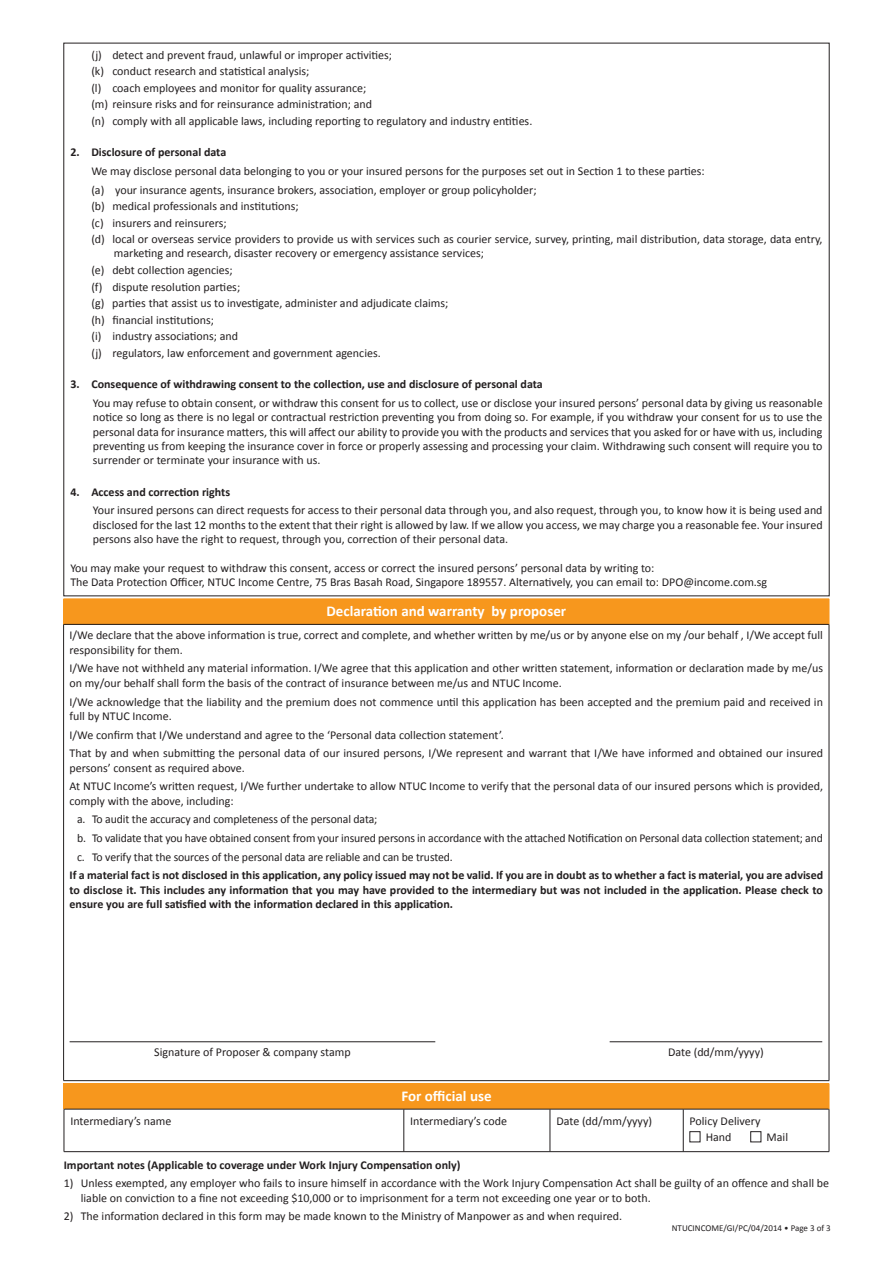
<style>
.page{position:relative;width:893px;height:1263px;background:#fff}
.page>*{position:absolute;margin:0;border:0;box-sizing:border-box;transform-origin:0 0}
.t1{font:700 15px "Calibri";color:#fff}
.t2{font:12px/16.5px "Calibri";color:#231f20}
.t3{font:700 12px/14.4px "Calibri";color:#231f20;text-align:justify}
.t4{font:9px "Calibri";color:#231f20}
</style>
<div class="page">
<div style="left:64px;top:1083px;width:765px;height:26px;background:#f7971d"></div>
<hr style="left:64px;top:1109px;width:340px;height:1px;background:#231f20">
<hr style="left:64px;top:1109px;width:1px;height:42px;background:#231f20">
<hr style="left:404px;top:1109px;width:146px;height:1px;background:#231f20">
<hr style="left:404px;top:1109px;width:1px;height:42px;background:#231f20">
<hr style="left:550px;top:1109px;width:133px;height:1px;background:#231f20">
<hr style="left:550px;top:1109px;width:1px;height:42px;background:#231f20">
<hr style="left:683px;top:1109px;width:146px;height:1px;background:#231f20">
<hr style="left:683px;top:1109px;width:1px;height:42px;background:#231f20">
<hr style="left:829px;top:1109px;width:1px;height:42px;background:#231f20">
<hr style="left:64px;top:1151px;width:765px;height:1px;background:#231f20">
<svg style="left:829px;top:1084px;width:1px;height:25px"></svg>
<div style="left:690px;top:1131px;width:10px;height:11px;border:1px solid #231f20"></div>
<div style="left:750px;top:1131px;width:11px;height:11px;border:1px solid #231f20"></div>
<div style="left:64px;top:599px;width:765px;height:25px;background:#f7971d"></div>
<hr style="left:63px;top:624px;width:1px;height:456px;background:#231f20">
<hr style="left:829px;top:624px;width:1px;height:456px;background:#231f20">
<hr style="left:63px;top:1080px;width:766px;height:1px;background:#231f20">
<hr style="left:63px;top:624px;width:766px;height:1px;background:#231f20">
<svg style="left:63px;top:600px;width:1px;height:24px"></svg>
<hr style="left:63px;top:599px;width:766px;height:1px;background:#f7971d">
<svg style="left:829px;top:599px;width:1px;height:25px"></svg>
<hr style="left:70px;top:1041px;width:365px;height:1px;background:#231f20">
<hr style="left:610px;top:1041px;width:212px;height:1px;background:#231f20">
<p class="t2" style="left:91px;top:46px;width:442px">(j) detect and prevent fraud, unlawful or improper activities;<br>(k) conduct research and statistical analysis;<br>(l) coach employees and monitor for quality assurance;<br>(m) reinsure risks and for reinsurance administration; and<br>(n) comply with all applicable laws, including reporting to regulatory and industry entities.</p>
<p class="t3" style="left:70px;top:145px;width:157px">2. Disclosure of personal data</p>
<p class="t2" style="left:91px;top:161px;width:615px;line-height:18.6px">We may disclose personal data belonging to you or your insured persons for the purposes set out in Section 1 to these parties: (a) your insurance agents, insurance brokers, association, employer or group policyholder;</p>
<p class="t2" style="left:91px;top:198px;width:733px">(b) medical professionals and institutions;<br>(c) insurers and reinsurers;<br>(d) local or overseas service providers to provide us with services such as courier service, survey, printing, mail distribution, data storage, data entry,</p>
<p class="t2" style="left:91px;top:245px;width:394px;text-indent:23px">marketing and research, disaster recovery or emergency assistance services; (e) debt collection agencies;<br>(f) dispute resolution parties;<br>(g) parties that assist us to investigate, administer and adjudicate claims;<br>(h) financial institutions;<br>(i) industry associations; and<br>(j) regulators, law enforcement and government agencies.</p>
<p class="t3" style="left:70px;top:377px;width:474px">3. Consequence of withdrawing consent to the collection, use and disclosure of personal data</p>
<p class="t2" style="left:93px;top:395px;width:731px;line-height:14.4px;text-align:justify">You may refuse to obtain consent, or withdraw this consent for us to collect, use or disclose your insured persons’ personal data by giving us reasonable notice so long as there is no legal or contractual restriction preventing you from doing so. For example, if you withdraw your consent for us to use the personal data for insurance matters, this will affect our ability to provide you with the products and services that you asked for or have with us, including preventing us from keeping the insurance cover in force or properly assessing and processing your claim. Withdrawing such consent will require you to surrender or terminate your insurance with us.</p>
<p class="t3" style="left:70px;top:484px;width:161px">4. Access and correction rights</p>
<p class="t2" style="left:93px;top:503px;width:731px;line-height:14.4px;text-align:justify">Your insured persons can direct requests for access to their personal data through you, and also request, through you, to know how it is being used and disclosed for the last 12 months to the extent that their right is allowed by law. If we allow you access, we may charge you a reasonable fee. Your insured persons also have the right to request, through you, correction of their personal data.</p>
<p class="t2" style="left:70px;top:561px;width:698px;line-height:14.4px">You may make your request to withdraw this consent, access or correct the insured persons’ personal data by writing to:<br>The Data Protection Officer, NTUC Income Centre, 75 Bras Basah Road, Singapore 189557. Alternatively, you can email to: DPO@income.com.sg</p>
<p class="t1" style="left:326px;top:602px;width:241px">Declaration and warranty by proposer</p>
<p class="t2" style="left:70px;top:628px;width:755px;line-height:14.4px">I/We declare that the above information is true, correct and complete, and whether written by me/us or by anyone else on my /our behalf , I/We accept full responsibility for them.</p>
<p class="t2" style="left:70px;top:661px;width:755px;line-height:14.4px">I/We have not withheld any material information. I/We agree that this application and other written statement, information or declaration made by me/us on my/our behalf shall form the basis of the contract of insurance between me/us and NTUC Income.</p>
<p class="t2" style="left:70px;top:694px;width:755px;line-height:14.4px">I/We acknowledge that the liability and the premium does not commence until this application has been accepted and the premium paid and received in full by NTUC Income.</p>
<p class="t2" style="left:70px;top:725px;width:755px;line-height:18.6px">I/We confirm that I/We understand and agree to the ‘Personal data collection statement’.<br>That by and when submitting the personal data of our insured persons, I/We represent and warrant that I/We have informed and obtained our insured</p>
<p class="t2" style="left:70px;top:758px;width:755px;line-height:18.6px">persons’ consent as required above.<br>At NTUC Income’s written request, I/We further undertake to allow NTUC Income to verify that the personal data of our insured persons which is provided,</p>
<p class="t2" style="left:77px;top:791px;width:747px;line-height:18.6px;text-indent:-7px">comply with the above, including:<br>a. To audit the accuracy and completeness of the personal data;<br>b. To validate that you have obtained consent from your insured persons in accordance with the attached Notification on Personal data collection statement; and c. To verify that the sources of the personal data are reliable and can be trusted.</p>
<p class="t3" style="left:70px;top:868px;width:755px">If a material fact is not disclosed in this application, any policy issued may not be valid. If you are in doubt as to whether a fact is material, you are advised to disclose it. This includes any information that you may have provided to the intermediary but was not included in the application. Please check to ensure you are full satisfied with the information declared in this application.</p>
<p class="t2" style="left:154px;top:1044px;width:198px">Signature of Proposer &amp; company stamp</p>
<p class="t2" style="left:668px;top:1044px;width:97px">Date (dd/mm/yyyy)</p>
<p class="t1" style="left:401px;top:1087px;width:92px">For official use</p>
<p class="t2" style="left:70px;top:1112px;width:102px">Intermediary’s name</p>
<p class="t2" style="left:410px;top:1112px;width:98px">Intermediary’s code</p>
<p class="t2" style="left:556px;top:1112px;width:97px">Date (dd/mm/yyyy)</p>
<p class="t2" style="left:706px;top:1112px;width:56px;text-indent:-16px">Policy Delivery<br>Hand</p>
<p class="t2" style="left:767px;top:1129px;width:23px">Mail</p>
<p class="t3" style="left:64px;top:1157px;width:398px">Important notes (Applicable to coverage under Work Injury Compensation only)</p>
<p class="t2" style="left:81px;top:1176px;width:750px;line-height:14.4px;text-indent:-17px">1) Unless exempted, any employer who fails to insure himself in accordance with the Work Injury Compensation Act shall be guilty of an offence and shall be liable on conviction to a fine not exceeding $10,000 or to imprisonment for a term not exceeding one year or to both.</p>
<p class="t2" style="left:64px;top:1208px;width:560px">2) The information declared in this form may be made known to the Ministry of Manpower as and when required.</p>
<p class="t4" style="left:672px;top:1223px;width:160px">NTUCINCOME/GI/PC/04/2014 • Page 3 of 3</p>
</div>
